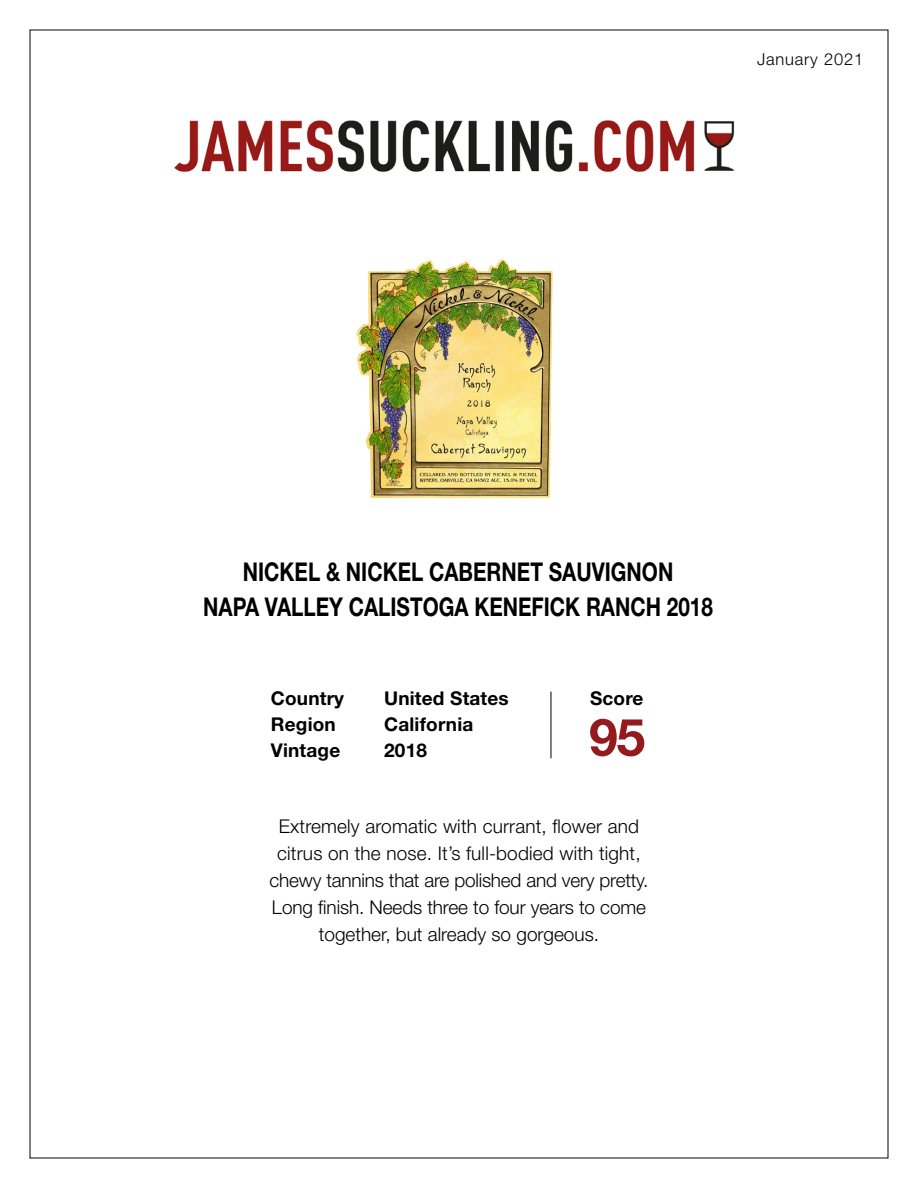
<style>
.page{position:relative;width:918px;height:1188px;background:#fff}
.page>*{position:absolute;margin:0;border:0;box-sizing:border-box;transform-origin:0 0}
.t1{font:700 51.75px "Helvetica Neue LT Std";color:#941a1d}
.t2{font:700 25.8px/34.5px "Helvetica Neue LT Std";color:#000;text-align:center;scale:.8 1}
.t3{font:300 18.9px/27px "Helvetica Neue LT Std";color:#000;text-align:center}
.t4{font:700 18.9px/26px "Helvetica Neue LT Std";letter-spacing:.01em;color:#000}
.t5{font:300 16.5px "Helvetica Neue LT Std";letter-spacing:.05em;color:#000}
</style>
<div class="page">
<img style="left:174px;top:120px;width:561px;height:52px">
<hr style="left:551px;top:692px;width:1px;height:66px;background:#000">
<img style="left:356px;top:260px;width:197px;height:238px">
<p class="t5" style="left:757px;top:49px;width:108px">January 2021</p>
<h2 class="t2" style="left:203px;top:554px;width:639px">NICKEL &amp; NICKEL CABERNET SAUVIGNON<br>NAPA VALLEY CALISTOGA KENEFICK RANCH 2018</h2>
<p class="t4" style="left:271px;top:685px;width:75px">Country<br>Region<br>Vintage</p>
<p class="t4" style="left:384px;top:685px;width:126px">United States<br>California<br>2018</p>
<p class="t4" style="left:590px;top:685px;width:55px">Score</p>
<h1 class="t1" style="left:589px;top:705px;width:58px">95</h1>
<p class="t3" style="left:270px;top:812px;width:380px">Extremely aromatic with currant, flower and citrus on the nose. It’s full-bodied with tight, chewy tannins that are polished and very pretty.<br>Long finish. Needs three to four years to come together, but already so gorgeous.</p>
</div>
